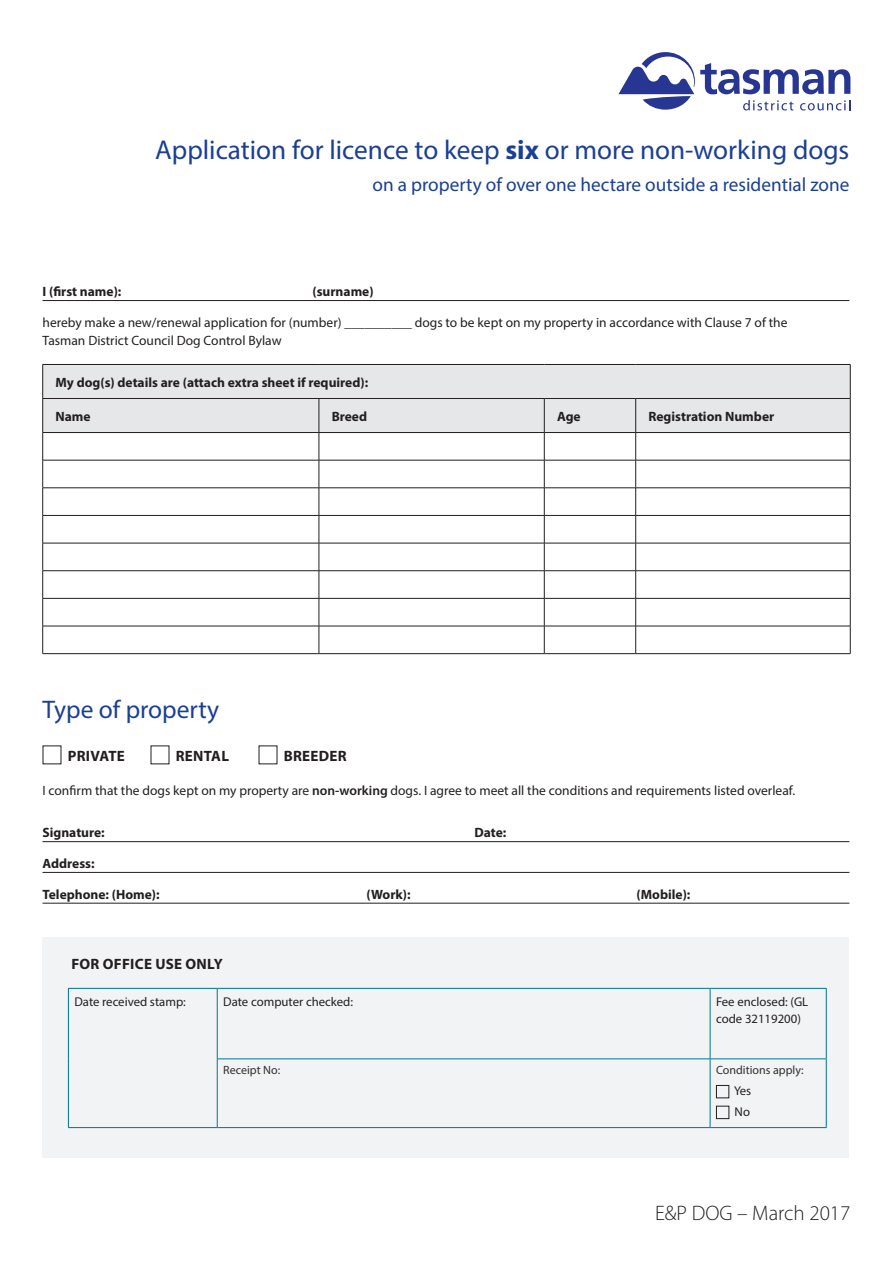
<style>
.page{position:relative;width:893px;height:1263px;background:#fff}
.page>*{position:absolute;margin:0;border:0;box-sizing:border-box;transform-origin:0 0}
.FORM___Heading_Sub_M{font:27.3px "Myriad Pro";color:#1b3f94}
.FORM___Heading_Sub_M-2{font:25.5px "Myriad Pro";color:#1b3f94}
.FORM_-_Code_Date{font:300 21px "Myriad Pro";color:#231f20}
.FORM___Heading_Sub_M-3{font:19.2px "Myriad Pro";color:#1b3f94}
.Head_7{font:700 15px "Myriad Pro";letter-spacing:.02em;color:#231f20}
.FORM_-_Text_Underlin{font:13.5px/18px "Myriad Pro";color:#231f20}
.FORM_-_Text_Underlin-2{font:700 13.5px "Myriad Pro";color:#231f20}
.Head_8{font:700 13.5px "Myriad Pro";color:#231f20}
.Updates_Body_2017{font:12.75px/16.5px "Myriad Pro";color:#231f20}
.Updates_Body_2017-2{font:12px "Myriad Pro";color:#312f30}
.s1{font-weight:700}
.s2{font-weight:600}
</style>
<div class="page">
<div style="left:43px;top:937px;width:806px;height:221px;background:#f2f3f4"></div>
<div style="left:43px;top:365px;width:807px;height:67px;background:#e6e7e9"></div>
<svg style="left:43px;top:433px;width:807px;height:220px"></svg>
<hr style="left:43px;top:364px;width:276px;height:1px;background:#231f20">
<hr style="left:42px;top:365px;width:1px;height:33px;background:#231f20">
<hr style="left:319px;top:364px;width:225px;height:1px;background:#231f20">
<hr style="left:544px;top:364px;width:92px;height:1px;background:#231f20">
<hr style="left:636px;top:364px;width:214px;height:1px;background:#231f20">
<hr style="left:850px;top:365px;width:1px;height:33px;background:#231f20">
<hr style="left:43px;top:398px;width:276px;height:1px;background:#231f20">
<hr style="left:42px;top:399px;width:1px;height:33px;background:#231f20">
<hr style="left:319px;top:398px;width:225px;height:1px;background:#231f20">
<hr style="left:319px;top:399px;width:1px;height:33px;background:#231f20">
<hr style="left:544px;top:398px;width:92px;height:1px;background:#231f20">
<hr style="left:544px;top:399px;width:1px;height:33px;background:#231f20">
<hr style="left:636px;top:398px;width:214px;height:1px;background:#231f20">
<hr style="left:635px;top:399px;width:1px;height:33px;background:#231f20">
<hr style="left:850px;top:399px;width:1px;height:33px;background:#231f20">
<hr style="left:43px;top:432px;width:276px;height:1px;background:#231f20">
<hr style="left:319px;top:432px;width:225px;height:1px;background:#231f20">
<hr style="left:544px;top:432px;width:92px;height:1px;background:#231f20">
<hr style="left:636px;top:432px;width:214px;height:1px;background:#231f20">
<hr style="left:43px;top:460px;width:276px;height:1px;background:#231f20">
<hr style="left:319px;top:460px;width:225px;height:1px;background:#231f20">
<hr style="left:544px;top:460px;width:92px;height:1px;background:#231f20">
<hr style="left:636px;top:460px;width:214px;height:1px;background:#231f20">
<hr style="left:43px;top:487px;width:276px;height:1px;background:#231f20">
<hr style="left:319px;top:487px;width:225px;height:1px;background:#231f20">
<hr style="left:544px;top:487px;width:92px;height:1px;background:#231f20">
<hr style="left:636px;top:487px;width:214px;height:1px;background:#231f20">
<hr style="left:43px;top:515px;width:276px;height:1px;background:#231f20">
<hr style="left:319px;top:515px;width:225px;height:1px;background:#231f20">
<hr style="left:544px;top:515px;width:92px;height:1px;background:#231f20">
<hr style="left:636px;top:515px;width:214px;height:1px;background:#231f20">
<hr style="left:43px;top:543px;width:276px;height:1px;background:#231f20">
<hr style="left:319px;top:543px;width:225px;height:1px;background:#231f20">
<hr style="left:544px;top:543px;width:92px;height:1px;background:#231f20">
<hr style="left:636px;top:543px;width:214px;height:1px;background:#231f20">
<hr style="left:43px;top:570px;width:276px;height:1px;background:#231f20">
<hr style="left:319px;top:570px;width:225px;height:1px;background:#231f20">
<hr style="left:544px;top:570px;width:92px;height:1px;background:#231f20">
<hr style="left:636px;top:570px;width:214px;height:1px;background:#231f20">
<hr style="left:43px;top:598px;width:276px;height:1px;background:#231f20">
<hr style="left:319px;top:598px;width:225px;height:1px;background:#231f20">
<hr style="left:544px;top:598px;width:92px;height:1px;background:#231f20">
<hr style="left:636px;top:598px;width:214px;height:1px;background:#231f20">
<hr style="left:43px;top:626px;width:276px;height:1px;background:#231f20">
<svg style="left:42px;top:433px;width:1px;height:220px"></svg>
<hr style="left:319px;top:626px;width:225px;height:1px;background:#231f20">
<svg style="left:319px;top:433px;width:1px;height:220px"></svg>
<hr style="left:544px;top:626px;width:92px;height:1px;background:#231f20">
<svg style="left:544px;top:433px;width:1px;height:220px"></svg>
<hr style="left:636px;top:626px;width:214px;height:1px;background:#231f20">
<svg style="left:635px;top:433px;width:1px;height:220px"></svg>
<svg style="left:850px;top:433px;width:1px;height:220px"></svg>
<hr style="left:43px;top:653px;width:276px;height:1px;background:#231f20">
<hr style="left:319px;top:653px;width:225px;height:1px;background:#231f20">
<hr style="left:544px;top:653px;width:92px;height:1px;background:#231f20">
<hr style="left:636px;top:653px;width:214px;height:1px;background:#231f20">
<hr style="left:43px;top:300px;width:806px;height:1px;background:#231f20">
<svg style="left:618px;top:52px;width:232px;height:58px"></svg>
<hr style="left:43px;top:841px;width:806px;height:1px;background:#231f20">
<hr style="left:43px;top:872px;width:806px;height:1px;background:#231f20">
<hr style="left:43px;top:903px;width:806px;height:1px;background:#231f20">
<hr style="left:217px;top:1059px;width:1px;height:68px;background:#007496">
<hr style="left:710px;top:1059px;width:1px;height:68px;background:#007496">
<hr style="left:826px;top:1059px;width:1px;height:68px;background:#007496">
<hr style="left:68px;top:1127px;width:149px;height:1px;background:#007496">
<hr style="left:217px;top:1127px;width:493px;height:1px;background:#007496">
<hr style="left:710px;top:1127px;width:117px;height:1px;background:#007496">
<hr style="left:68px;top:988px;width:149px;height:1px;background:#007496">
<hr style="left:68px;top:989px;width:1px;height:70px;background:#007496">
<hr style="left:68px;top:1059px;width:1px;height:68px;background:#007496">
<hr style="left:217px;top:988px;width:493px;height:1px;background:#007496">
<hr style="left:217px;top:989px;width:1px;height:69px;background:#007496">
<hr style="left:217px;top:1058px;width:493px;height:1px;background:#007496">
<hr style="left:710px;top:988px;width:117px;height:1px;background:#007496">
<hr style="left:710px;top:989px;width:1px;height:69px;background:#007496">
<hr style="left:826px;top:989px;width:1px;height:69px;background:#007496">
<hr style="left:710px;top:1058px;width:117px;height:1px;background:#007496">
<div style="left:716px;top:1085px;width:13px;height:13px;border:1px solid #231f20"></div>
<div style="left:716px;top:1106px;width:13px;height:13px;border:1px solid #231f20"></div>
<p class="FORM___Heading_Sub_M" style="left:155px;top:133px;width:696px">Application for licence to keep <span class="s1">six</span> or more non-working dogs</p>
<p class="FORM___Heading_Sub_M-3" style="left:373px;top:173px;width:478px">on a property of over one hectare outside a residential zone</p>
<p class="FORM_-_Text_Underlin-2" style="left:43px;top:283px;width:80px">I (first name):</p>
<p class="FORM_-_Text_Underlin-2" style="left:313px;top:283px;width:63px">(surname)</p>
<p class="FORM_-_Text_Underlin" style="left:43px;top:313px;width:746px">hereby make a new/renewal application for (number) __________ dogs to be kept on my property in accordance with Clause 7 of the<br>Tasman District Council Dog Control Bylaw</p>
<p class="FORM_-_Text_Underlin-2" style="left:55px;top:373px;width:314px">My dog(s) details are (attach extra sheet if required):</p>
<p class="Head_8" style="left:55px;top:407px;width:37px">Name</p>
<p class="Head_8" style="left:332px;top:407px;width:37px">Breed</p>
<p class="Head_8" style="left:557px;top:407px;width:25px">Age</p>
<p class="Head_8" style="left:648px;top:407px;width:127px">Registration Number</p>
<p class="FORM___Heading_Sub_M-2" style="left:43px;top:694px;width:178px">Type of property</p>
<p class="Head_7" style="left:68px;top:746px;width:59px">PRIVATE</p>
<p class="Head_7" style="left:176px;top:746px;width:55px">RENTAL</p>
<p class="Head_7" style="left:284px;top:746px;width:65px">BREEDER</p>
<p class="FORM_-_Text_Underlin" style="left:43px;top:781px;width:754px">I confirm that the dogs kept on my property are <span class="s2">non-working</span> dogs. I agree to meet all the conditions and requirements listed overleaf.</p>
<p class="FORM_-_Text_Underlin-2" style="left:43px;top:824px;width:64px">Signature:</p>
<p class="FORM_-_Text_Underlin-2" style="left:475px;top:824px;width:33px">Date:</p>
<p class="FORM_-_Text_Underlin-2" style="left:43px;top:855px;width:54px">Address:</p>
<p class="FORM_-_Text_Underlin-2" style="left:43px;top:885px;width:119px">Telephone: (Home):</p>
<p class="FORM_-_Text_Underlin-2" style="left:367px;top:885px;width:45px">(Work):</p>
<p class="FORM_-_Text_Underlin-2" style="left:637px;top:885px;width:55px">(Mobile):</p>
<p class="Head_7" style="left:71px;top:954px;width:153px">FOR OFFICE USE ONLY</p>
<p class="Updates_Body_2017" style="left:74px;top:994px;width:113px">Date received stamp:</p>
<p class="Updates_Body_2017" style="left:223px;top:994px;width:131px">Date computer checked:</p>
<p class="Updates_Body_2017" style="left:716px;top:994px;width:94px">Fee enclosed: (GL code 32119200)</p>
<p class="Updates_Body_2017-2" style="left:223px;top:1063px;width:58px">Receipt No:</p>
<p class="Updates_Body_2017-2" style="left:716px;top:1063px;width:89px">Conditions apply:</p>
<p class="Updates_Body_2017" style="left:734px;top:1082px;width:19px">Yes</p>
<p class="Updates_Body_2017" style="left:735px;top:1103px;width:17px">No</p>
<p class="FORM_-_Code_Date" style="left:655px;top:1201px;width:197px">E&amp;P DOG – March 2017</p>
</div>
